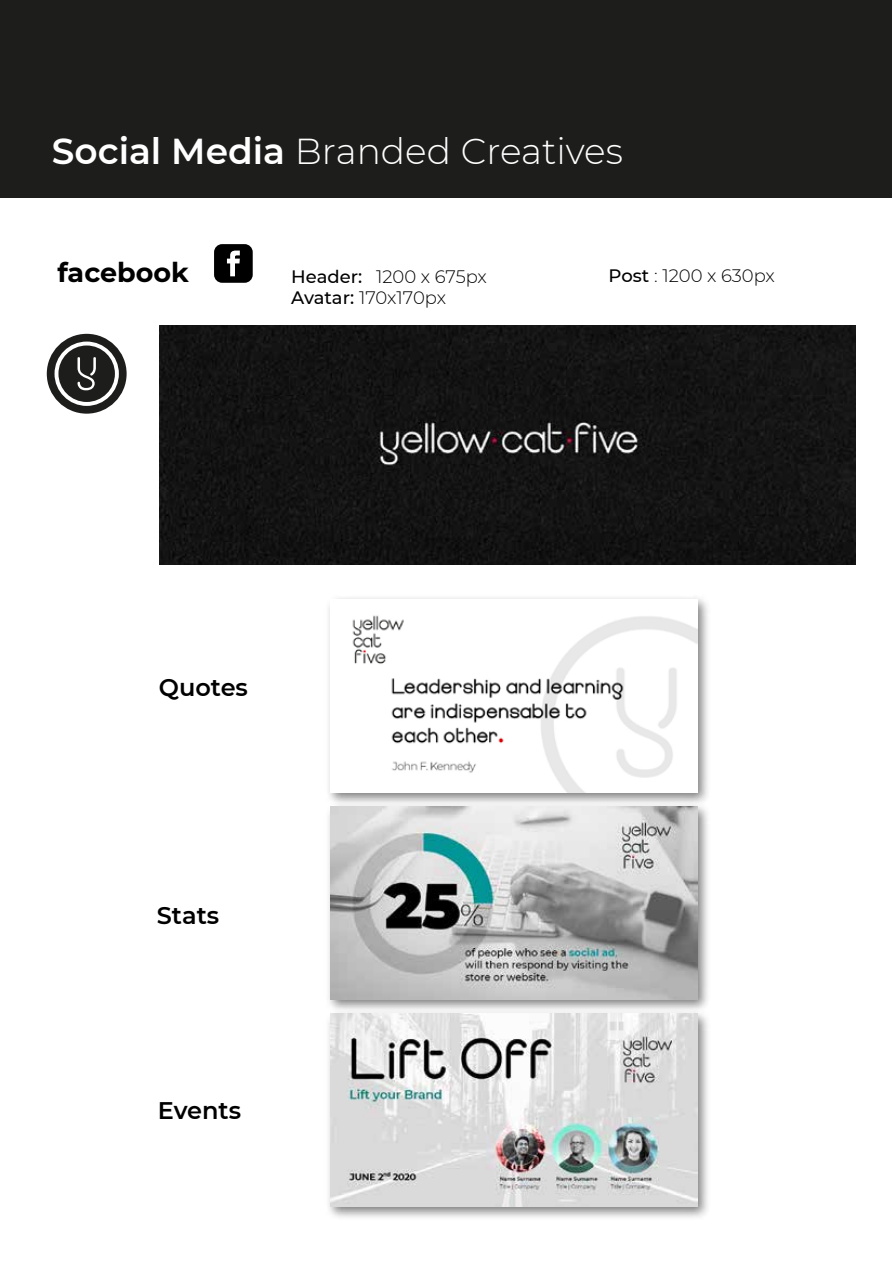
<style>
.page{position:relative;width:893px;height:1263px;background:#fff}
.page>*{position:absolute;margin:0;border:0;box-sizing:border-box;transform-origin:0 0}
.t1{font:300 36px "Montserrat";color:#fff}
.t2{font:700 27px "Montserrat";color:#000}
.t3{font:600 24px "Montserrat";color:#000}
.t4{font:300 18px/21.6px "Montserrat";color:#000}
.s1{font-weight:600}
.s2{font-weight:500}
</style>
<div class="page">
<div style="left:160px;top:326px;width:695px;height:238px;background:#131313"></div>
<div style="left:0;top:0;width:891px;height:198px;background:#1d1d1b"></div>
<svg style="left:214px;top:244px;width:39px;height:39px;background:#2c2c2c"></svg>
<div style="left:47px;top:334px;width:80px;height:80px;background:#1d1d1b;border-radius:50%"></div>
<img style="left:328px;top:597px;width:380px;height:201px">
<img style="left:330px;top:599px;width:367px;height:193px">
<img style="left:328px;top:1016px;width:380px;height:202px">
<img style="left:330px;top:1016px;width:367px;height:190px">
<img style="left:328px;top:798px;width:380px;height:218px">
<img style="left:330px;top:807px;width:367px;height:192px">
<svg style="left:55px;top:342px;width:64px;height:64px"></svg>
<h1 class="t1" style="left:52px;top:126px;width:573px"><span class="s1">Social Media</span> Branded Creatives</h1>
<h2 class="t2" style="left:57px;top:253px;width:133px">facebook</h2>
<p class="t4" style="left:291px;top:265px;width:197px"><span class="s2">Header:</span> 1200 x 675px<br><span class="s2">Avatar:</span> 170x170px</p>
<p class="t4" style="left:609px;top:264px;width:168px"><span class="s2">Post</span> : 1200 x 630px</p>
<h3 class="t3" style="left:159px;top:670px;width:91px">Quotes</h3>
<h3 class="t3" style="left:157px;top:898px;width:64px">Stats</h3>
<h3 class="t3" style="left:158px;top:1093px;width:85px">Events</h3>
</div>
